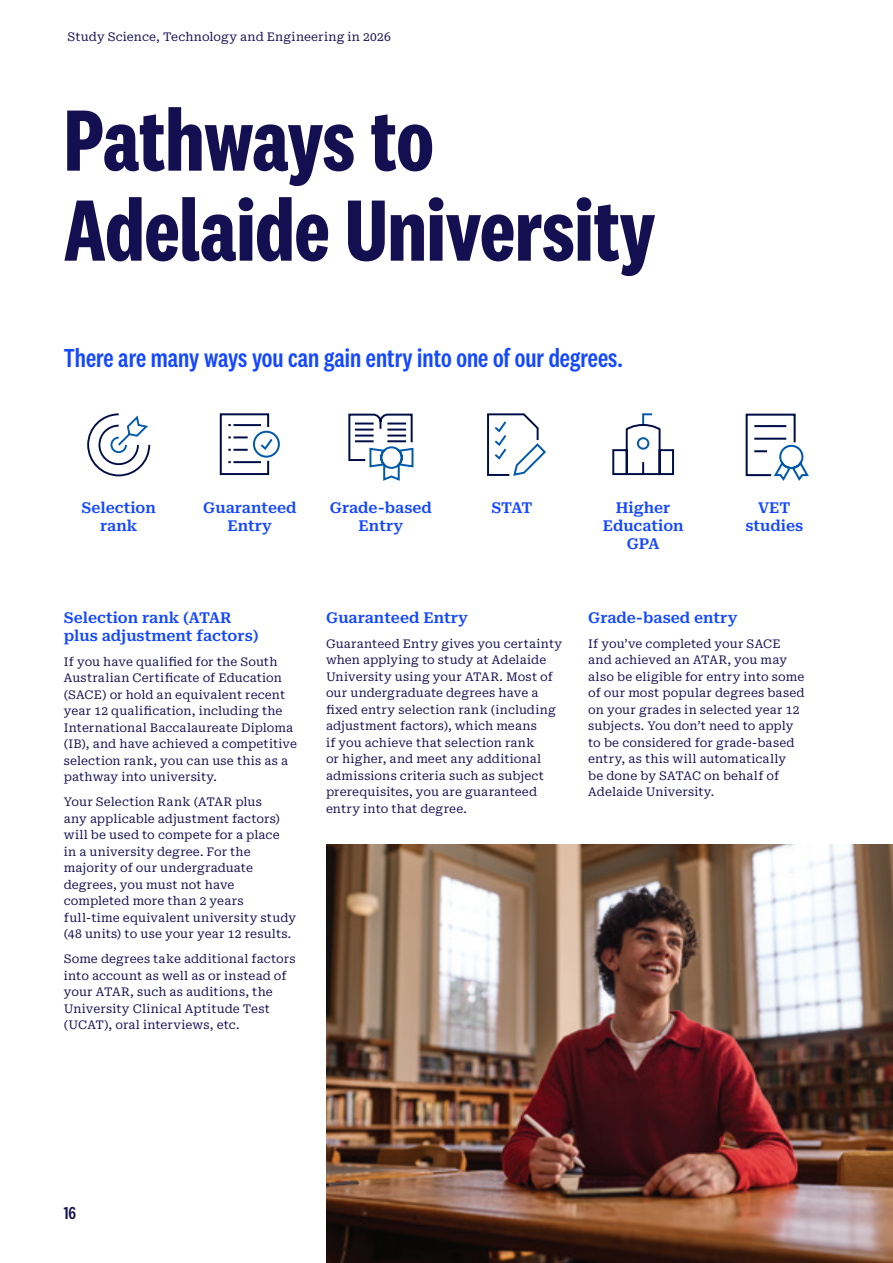
<style>
.page{position:relative;width:893px;height:1263px;background:#fff}
.page>*{position:absolute;margin:0;border:0;box-sizing:border-box;transform-origin:0 0}
.Headline_-_XL{font:700 90px/90px "National 2 Condensed";color:#140f50}
.Kicker_-_S{font:500 27px "National 2 Condensed";color:#1448ff}
.t1{font:500 18px "National 2 Condensed";color:#140f50}
.Subhead_-_S_-_10pt{font:600 15px/18px "Roboto Serif";color:#1448ff;text-align:center}
.Body_copy_-_S_-_8pt{font:12px/16.5px "Roboto Serif";letter-spacing:.01em;color:#140f50}
</style>
<div class="page">
<img style="left:326px;top:844px;width:567px;height:419px">
<svg style="left:220px;top:413px;width:60px;height:62px"></svg>
<svg style="left:87px;top:413px;width:63px;height:63px"></svg>
<svg style="left:348px;top:414px;width:65px;height:67px"></svg>
<svg style="left:487px;top:413px;width:59px;height:63px"></svg>
<svg style="left:746px;top:414px;width:63px;height:67px"></svg>
<svg style="left:612px;top:413px;width:62px;height:62px"></svg>
<div style="left:637px;top:437px;width:12px;height:13px;border:2px solid #0159a9;border-radius:50%"></div>
<p class="Body_copy_-_S_-_8pt" style="left:68px;top:27px;width:325px">Study Science, Technology and Engineering in 2026</p>
<p class="Headline_-_XL" style="left:64px;top:95px;width:593px">Pathways to<br>Adelaide University</p>
<p class="Kicker_-_S" style="left:64px;top:343px;width:561px">There are many ways you can gain entry into one of our degrees.</p>
<p class="Subhead_-_S_-_10pt" style="left:81px;top:497px;width:76px">Selection rank</p>
<p class="Subhead_-_S_-_10pt" style="left:745px;top:497px;width:59px">VET studies</p>
<p class="Subhead_-_S_-_10pt" style="left:603px;top:497px;width:82px">Higher<br>Education<br>GPA</p>
<p class="Subhead_-_S_-_10pt" style="left:203px;top:497px;width:95px">Guaranteed<br>Entry</p>
<p class="Subhead_-_S_-_10pt" style="left:330px;top:497px;width:103px">Grade-based</p>
<p class="Subhead_-_S_-_10pt" style="left:491px;top:497px;width:43px">STAT</p>
<p class="Subhead_-_S_-_10pt" style="left:359px;top:515px;width:46px">Entry</p>
<p class="Subhead_-_S_-_10pt" style="left:64px;top:607px;width:196px;text-align:left">Selection rank (ATAR plus adjustment factors)</p>
<p class="Body_copy_-_S_-_8pt" style="left:64px;top:652px;width:235px">If you have qualified for the South Australian Certificate of Education (SACE) or hold an equivalent recent year 12 qualification, including the International Baccalaureate Diploma (IB), and have achieved a competitive selection rank, you can use this as a pathway into university.</p>
<p class="Body_copy_-_S_-_8pt" style="left:64px;top:793px;width:234px">Your Selection Rank (ATAR plus<br>any applicable adjustment factors) will be used to compete for a place<br>in a university degree. For the majority of our undergraduate degrees, you must not have completed more than 2 years full-time equivalent university study (48 units) to use your year 12 results.</p>
<p class="Body_copy_-_S_-_8pt" style="left:64px;top:950px;width:233px">Some degrees take additional factors into account as well as or instead of your ATAR, such as auditions, the University Clinical Aptitude Test (UCAT), oral interviews, etc.</p>
<p class="Subhead_-_S_-_10pt" style="left:326px;top:607px;width:143px">Guaranteed Entry</p>
<p class="Body_copy_-_S_-_8pt" style="left:326px;top:634px;width:238px">Guaranteed Entry gives you certainty when applying to study at Adelaide University using your ATAR. Most of our undergraduate degrees have a fixed entry selection rank (including adjustment factors), which means<br>if you achieve that selection rank<br>or higher, and meet any additional admissions criteria such as subject prerequisites, you are guaranteed entry into that degree.</p>
<p class="Subhead_-_S_-_10pt" style="left:588px;top:607px;width:151px">Grade-based entry</p>
<p class="Body_copy_-_S_-_8pt" style="left:588px;top:634px;width:218px">If you’ve completed your SACE and achieved an ATAR, you may also be eligible for entry into some of our most popular degrees based on your grades in selected year 12 subjects. You don’t need to apply to be considered for grade-based entry, as this will automatically<br>be done by SATAC on behalf of<br>Adelaide University.</p>
<h3 class="t1" style="left:64px;top:1203px;width:14px">16</h3>
</div>
